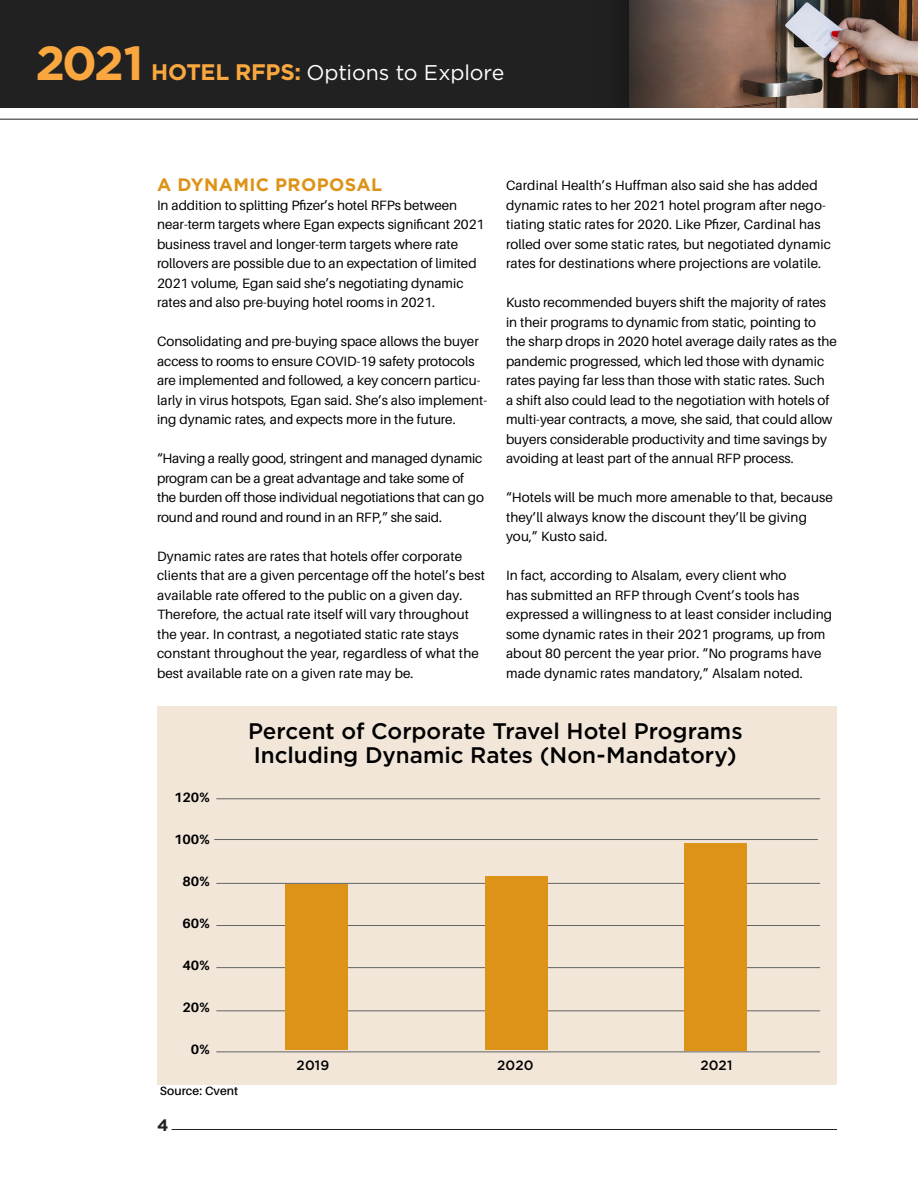
<style>
.page{position:relative;width:918px;height:1188px;background:#fff}
.page>*{position:absolute;margin:0;border:0;box-sizing:border-box;transform-origin:0 0}
.t1{font:500 22.5px/24px "Gotham";color:#000}
.t2{font:21.3px "Gotham";letter-spacing:-.005em;color:#fff}
.t3{font:700 18px "Gotham";letter-spacing:.025em;color:#dc9317}
.t4{font:700 16.5px "Gotham";color:#212121}
.t5{font:13.5px/19.5px "Aileron";color:#000}
.t6{font:700 13.5px "Aileron";color:#000}
.t7{font:500 13.5px "Gotham";letter-spacing:.01em;color:#000}
.t8{font:600 12px "Aileron";letter-spacing:.01em;color:#000}
.s1{font-weight:700;font-size:47.85px;color:#faa73f}
.s2{font-weight:700;font-size:22.5px;color:#faa73f}
</style>
<div class="page">
<div style="left:0;top:0;width:918px;height:108px;background:#212121"></div>
<hr style="left:172px;top:1129px;width:665px;height:1px;background:#212121">
<img style="left:630px;top:0;width:288px;height:108px">
<hr style="left:0;top:119px;width:918px;height:1px;background:#212121">
<div style="left:157px;top:706px;width:680px;height:378px;background:#f2e6d9"></div>
<hr style="left:216px;top:798px;width:604px;height:1px;background:#636466">
<hr style="left:214px;top:839px;width:604px;height:1px;background:#636466">
<hr style="left:216px;top:883px;width:604px;height:1px;background:#636466">
<hr style="left:216px;top:925px;width:604px;height:1px;background:#636466">
<hr style="left:216px;top:967px;width:604px;height:1px;background:#636466">
<hr style="left:216px;top:1010px;width:604px;height:1px;background:#636466">
<hr style="left:216px;top:1051px;width:604px;height:1px;background:#636466">
<div style="left:285px;top:885px;width:63px;height:165px;background:#dc9317"></div>
<div style="left:486px;top:877px;width:62px;height:173px;background:#dc9317"></div>
<div style="left:684px;top:843px;width:62px;height:207px;background:#dc9317"></div>
<h2 class="t2" style="left:36px;top:61px;width:470px"><span class="s1">2021</span> <span class="s2">HOTEL RFPS:</span> Options to Explore</h2>
<h3 class="t3" style="left:157px;top:174px;width:227px">A DYNAMIC PROPOSAL</h3>
<p class="t5" style="left:157px;top:196px;width:329px">In addition to splitting Pfizer’s hotel RFPs between near-term targets where Egan expects significant 2021 business travel and longer-term targets where rate rollovers are possible due to an expectation of limited 2021 volume, Egan said she’s negotiating dynamic rates and also pre-buying hotel rooms in 2021.</p>
<p class="t5" style="left:157px;top:332px;width:332px">Consolidating and pre-buying space allows the buyer access to rooms to ensure COVID-19 safety protocols are implemented and followed, a key concern particu&shy;larly in virus hotspots, Egan said. She’s also implement&shy;ing dynamic rates, and expects more in the future.</p>
<p class="t5" style="left:157px;top:449px;width:328px">“Having a really good, stringent and managed dynamic program can be a great advantage and take some of the burden off those individual negotiations that can go round and round and round in an RFP,” she said.</p>
<p class="t5" style="left:157px;top:547px;width:329px">Dynamic rates are rates that hotels offer corporate clients that are a given percentage off the hotel’s best available rate offered to the public on a given day.<br>Therefore, the actual rate itself will vary throughout the year. In contrast, a negotiated static rate stays constant throughout the year, regardless of what the best available rate on a given rate may be.</p>
<p class="t5" style="left:506px;top:176px;width:326px">Cardinal Health’s Huffman also said she has added dynamic rates to her 2021 hotel program after nego&shy;tiating static rates for 2020. Like Pfizer, Cardinal has rolled over some static rates, but negotiated dynamic rates for destinations where projections are volatile.</p>
<p class="t5" style="left:506px;top:293px;width:332px">Kusto recommended buyers shift the majority of rates in their programs to dynamic from static, pointing to the sharp drops in 2020 hotel average daily rates as the pandemic progressed, which led those with dynamic rates paying far less than those with static rates. Such<br>a shift also could lead to the negotiation with hotels of multi-year contracts, a move, she said, that could allow buyers considerable productivity and time savings by avoiding at least part of the annual RFP process.</p>
<p class="t5" style="left:506px;top:488px;width:328px">“Hotels will be much more amenable to that, because they’ll always know the discount they’ll be giving you,” Kusto said.</p>
<p class="t5" style="left:506px;top:566px;width:328px">In fact, according to Alsalam, every client who<br>has submitted an RFP through Cvent’s tools has expressed a willingness to at least consider including some dynamic rates in their 2021 programs, up from about 80 percent the year prior. “No programs have made dynamic rates mandatory,” Alsalam noted.</p>
<p class="t6" style="left:174px;top:789px;width:37px">120%</p>
<p class="t6" style="left:174px;top:831px;width:37px">100%</p>
<p class="t6" style="left:182px;top:873px;width:29px">80%</p>
<p class="t6" style="left:182px;top:915px;width:29px">60%</p>
<p class="t6" style="left:182px;top:957px;width:29px">40%</p>
<p class="t6" style="left:182px;top:999px;width:29px">20%</p>
<p class="t6" style="left:191px;top:1041px;width:20px">0%</p>
<p class="t8" style="left:160px;top:1085px;width:80px">Source: Cvent</p>
<p class="t4" style="left:157px;top:1115px;width:13px">4</p>
<h1 class="t1" style="left:248px;top:719px;width:496px">Percent of Corporate Travel Hotel Programs<br>Including Dynamic Rates (Non-Mandatory)</h1>
<p class="t7" style="left:297px;top:1056px;width:34px">2019</p>
<p class="t7" style="left:497px;top:1056px;width:38px">2020</p>
<p class="t7" style="left:700px;top:1056px;width:34px">2021</p>
</div>
